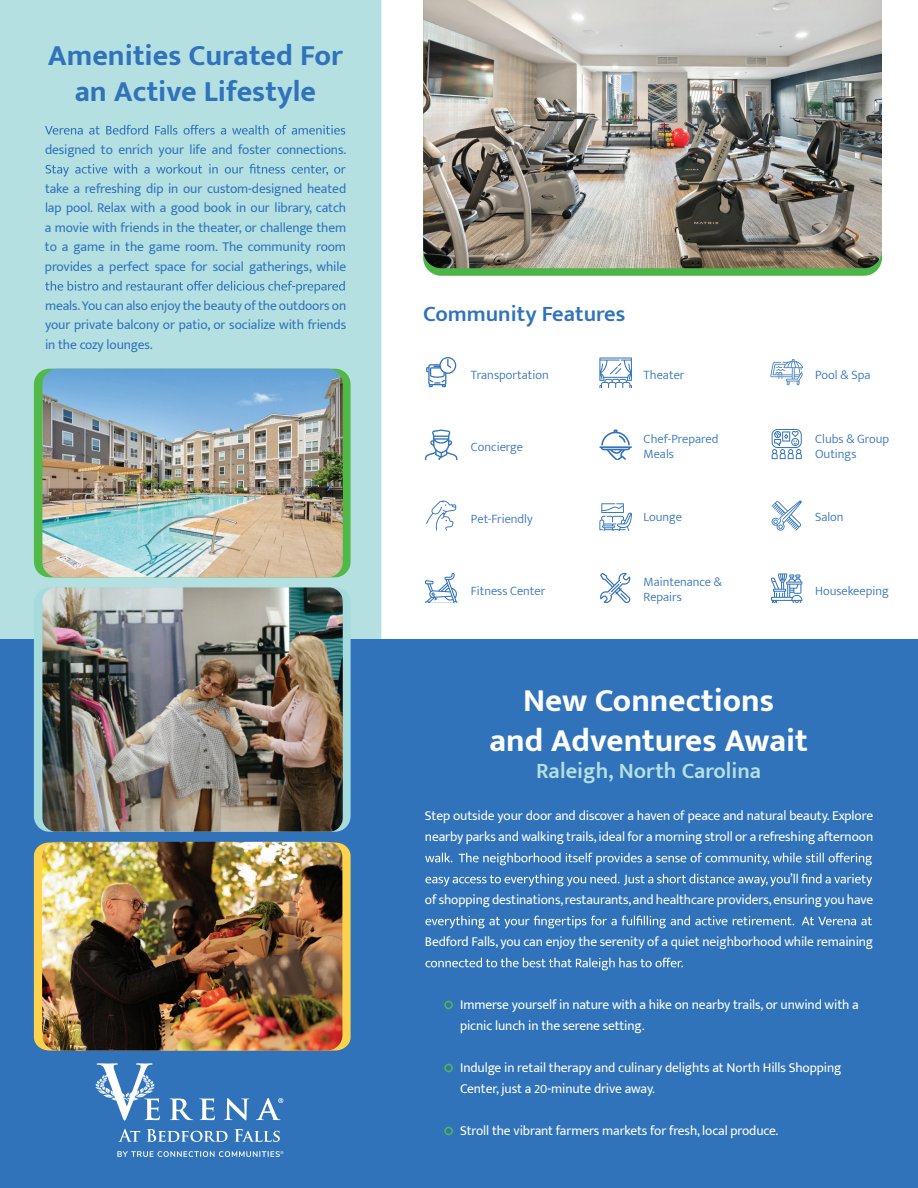
<style>
.page{position:relative;width:918px;height:1188px;background:#fff}
.page>*{position:absolute;margin:0;border:0;box-sizing:border-box;transform-origin:0 0}
.t1{font:700 33px/39.6px "Mukta Mahee";color:#fff;text-align:center}
.t2{font:700 30px/36px "Mukta Mahee";color:#3073ba;text-align:center}
.t3{font:600 22.5px "Mukta Mahee";color:#b5e0e1}
.t4{font:600 22.5px "Mukta Mahee";color:#3073ba}
.t5{font:13.5px/21px "Mukta Mahee";letter-spacing:-.01em;color:#fff}
.t6{font:13.5px/19.5px "Mukta Mahee";letter-spacing:-.01em;color:#3073ba;text-align:justify}
.t7{font:300 12.75px/15px "Mukta";color:#3073ba}
</style>
<div class="page">
<div style="left:0;top:0;width:381px;height:639px;background:#b5e0e1"></div>
<div style="left:0;top:639px;width:918px;height:549px;background:#3073ba"></div>
<svg style="left:426px;top:268px;width:453px;height:8px;background:#55b752"></svg>
<svg style="left:45px;top:125px;width:300px;height:10px;background:#93c4d6"></svg>
<svg style="left:46px;top:164px;width:300px;height:13px;background:#9dcdda"></svg>
<svg style="left:45px;top:281px;width:300px;height:13px;background:#99c9d8"></svg>
<svg style="left:425px;top:853px;width:447px;height:13px"></svg>
<svg style="left:425px;top:873px;width:447px;height:14px"></svg>
<svg style="left:425px;top:916px;width:447px;height:13px"></svg>
<svg style="left:425px;top:958px;width:258px;height:12px"></svg>
<div style="left:444px;top:1001px;width:9px;height:8px;border:2px solid #51b948;border-radius:50%"></div>
<div style="left:444px;top:1064px;width:9px;height:8px;border:2px solid #51b948;border-radius:50%"></div>
<div style="left:444px;top:1127px;width:9px;height:8px;border:2px solid #51b948;border-radius:50%"></div>
<img style="left:423px;top:0;width:459px;height:268px">
<svg style="left:426px;top:357px;width:30px;height:30px"></svg>
<svg style="left:599px;top:358px;width:33px;height:29px"></svg>
<svg style="left:770px;top:359px;width:33px;height:26px"></svg>
<svg style="left:425px;top:429px;width:32px;height:30px"></svg>
<svg style="left:772px;top:429px;width:30px;height:30px"></svg>
<svg style="left:599px;top:429px;width:33px;height:30px"></svg>
<svg style="left:426px;top:501px;width:30px;height:30px"></svg>
<svg style="left:772px;top:501px;width:30px;height:30px"></svg>
<svg style="left:599px;top:503px;width:33px;height:28px"></svg>
<svg style="left:425px;top:573px;width:32px;height:30px"></svg>
<svg style="left:771px;top:573px;width:31px;height:30px"></svg>
<svg style="left:600px;top:573px;width:30px;height:30px"></svg>
<div style="left:34px;top:587px;width:317px;height:245px;background:#a5dbdd;border-radius:16px"></div>
<img style="left:42px;top:587px;width:301px;height:245px">
<div style="left:34px;top:369px;width:317px;height:208px;background:#51b948;border-radius:16px"></div>
<img style="left:42px;top:369px;width:301px;height:208px">
<svg style="left:34px;top:844px;width:317px;height:205px;background:#eec951"></svg>
<img style="left:42px;top:842px;width:300px;height:209px">
<svg style="left:95px;top:1063px;width:65px;height:58px"></svg>
<svg style="left:170px;top:1099px;width:23px;height:21px"></svg>
<svg style="left:199px;top:1098px;width:16px;height:22px"></svg>
<svg style="left:224px;top:1098px;width:25px;height:22px"></svg>
<svg style="left:118px;top:1129px;width:22px;height:13px"></svg>
<svg style="left:147px;top:1129px;width:81px;height:13px"></svg>
<svg style="left:234px;top:1129px;width:46px;height:13px"></svg>
<svg style="left:256px;top:1098px;width:27px;height:22px"></svg>
<svg style="left:117px;top:1151px;width:166px;height:6px"></svg>
<h2 class="t2" style="left:48px;top:37px;width:297px">Amenities Curated For an Active Lifestyle</h2>
<p class="t6" style="left:45px;top:140px;width:303px">designed to enrich your life and foster connections.</p>
<p class="t6" style="left:45px;top:179px;width:303px">take a refreshing dip in our custom-designed heated lap pool. Relax with a good book in our library, catch a movie with friends in the theater, or challenge them to a game in the game room. The community room provides a perfect space for social gatherings, while</p>
<p class="t6" style="left:45px;top:296px;width:303px">meals.You can also enjoy the beauty of the outdoors on your private balcony or patio, or socialize with friends in the cozy lounges.</p>
<h3 class="t4" style="left:423px;top:300px;width:204px">Community Features</h3>
<p class="t7" style="left:471px;top:367px;width:79px">Transportation</p>
<p class="t7" style="left:644px;top:367px;width:43px">Theater</p>
<p class="t7" style="left:815px;top:367px;width:57px">Pool &amp; Spa</p>
<p class="t7" style="left:471px;top:439px;width:54px">Concierge</p>
<p class="t7" style="left:644px;top:431px;width:76px">Chef-Prepared<br>Meals</p>
<p class="t7" style="left:815px;top:431px;width:76px">Clubs &amp; Group<br>Outings</p>
<p class="t7" style="left:471px;top:511px;width:63px">Pet-Friendly</p>
<p class="t7" style="left:644px;top:509px;width:40px">Lounge</p>
<p class="t7" style="left:815px;top:509px;width:30px">Salon</p>
<p class="t7" style="left:644px;top:575px;width:80px">Maintenance &amp;<br>Repairs</p>
<p class="t7" style="left:471px;top:583px;width:76px">Fitness Center</p>
<p class="t7" style="left:815px;top:583px;width:75px">Housekeeping</p>
<h1 class="t1" style="left:489px;top:680px;width:320px">New Connections<br>and Adventures Await</h1>
<h3 class="t3" style="left:536px;top:757px;width:227px">Raleigh, North Carolina</h3>
<p class="t5" style="left:425px;top:805px;width:450px">Step outside your door and discover a haven of peace and natural beauty. Explore nearby parks and walking trails, ideal for a morning stroll or a refreshing afternoon</p>
<p class="t5" style="left:425px;top:889px;width:450px">of shopping destinations,restaurants,and healthcare providers,ensuring you have</p>
<p class="t5" style="left:425px;top:931px;width:450px">Bedford Falls, you can enjoy the serenity of a quiet neighborhood while remaining</p>
<p class="t5" style="left:460px;top:994px;width:400px">Immerse yourself in nature with a hike on nearby trails, or unwind with a picnic lunch in the serene setting.</p>
<p class="t5" style="left:460px;top:1057px;width:383px">Indulge in retail therapy and culinary delights at North Hills Shopping<br>Center, just a 20-minute drive away.</p>
<p class="t5" style="left:460px;top:1120px;width:320px">Stroll the vibrant farmers markets for fresh, local produce.</p>
</div>
